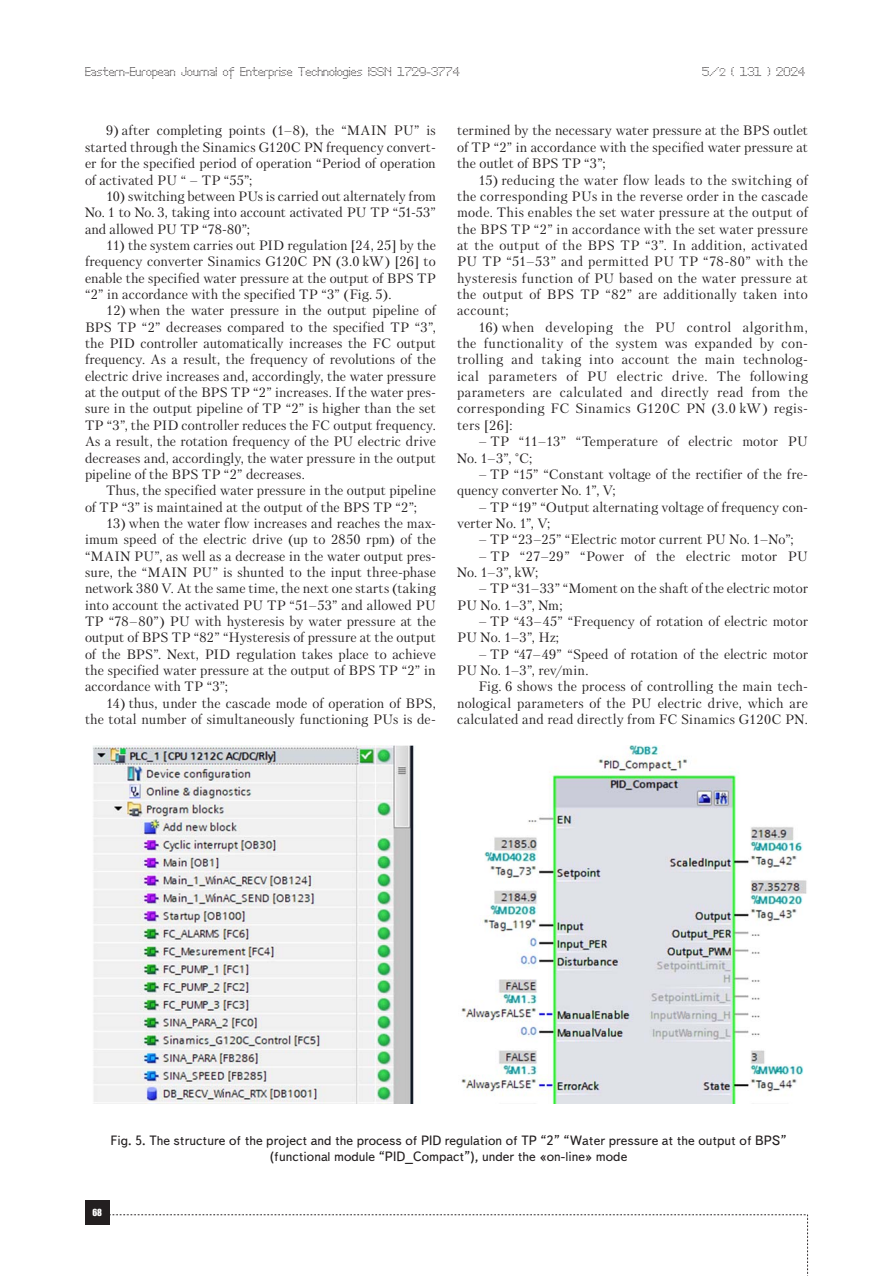
<style>
.page{position:relative;width:893px;height:1276px;background:#fff}
.page>*{position:absolute;margin:0;border:0;box-sizing:border-box;transform-origin:0 0}
.Text__англ{font:13.5px/16.4px "Petersburg C";letter-spacing:.005em;color:#231f20;text-align:justify}
.Рисунок{font:13.5px/16.2px "Text Book C";color:#231f20;text-align:center}
.t1{font:12px "Perfo";letter-spacing:.015em;color:#231f20}
.t2{font:9px "Impact";color:#fff}
.s1{font-size:10.5px}
</style>
<div class="page">
<div style="left:85px;top:1200px;width:24px;height:24px;background:#231f20"></div>
<svg style="left:109px;top:1214px;width:699px;height:62px"></svg>
<img style="left:93px;top:745px;width:714px;height:358px">
<p class="t1" style="left:85px;top:65px;width:376px">Eastern-European Journal of Enterprise Technologies ISSN 1729-3774</p>
<p class="t1" style="left:702px;top:65px;width:104px">5/<span class="s1">2</span> ( 131 ) 2024</p>
<p class="Text__англ" style="left:85px;top:122px;width:352px;text-indent:21px">9) after completing points (1–8), the “MAIN PU” is started through the Sinamics G120C PN frequency convert&shy;er for the specified period of operation “Period of operation of activated PU “ – TP “55”;</p>
<p class="Text__англ" style="left:85px;top:188px;width:352px;text-indent:21px">10) switching between PUs is carried out alternately from No. 1 to No. 3, taking into account activated PU TP “51-53” and allowed PU TP “78-80”;</p>
<p class="Text__англ" style="left:85px;top:237px;width:352px;text-indent:21px">11) the system carries out PID regulation [24, 25] by the frequency converter Sinamics G120C PN (3.0 kW) [26] to enable the specified water pressure at the output of BPS TP “2” in accordance with the specified TP “3” (Fig. 5).</p>
<p class="Text__англ" style="left:85px;top:302px;width:352px;text-indent:21px">12) when the water pressure in the output pipeline of BPS TP “2” decreases compared to the specified TP “3”, the PID controller automatically increases the FC output frequency. As a result, the frequency of revolutions of the electric drive increases and, accordingly, the water pressure at the output of the BPS TP “2” increases. If the water pres&shy;sure in the output pipeline of TP “2” is higher than the set TP “3”, the PID controller reduces the FC output frequency.<br>As a result, the rotation frequency of the PU electric drive decreases and, accordingly, the water pressure in the output pipeline of the BPS TP “2” decreases.</p>
<p class="Text__англ" style="left:85px;top:482px;width:352px;text-indent:21px">Thus, the specified water pressure in the output pipeline of TP “3” is maintained at the output of the BPS TP “2”;</p>
<p class="Text__англ" style="left:85px;top:515px;width:352px;text-indent:21px">13) when the water flow increases and reaches the max&shy;imum speed of the electric drive (up to 2850 rpm) of the “MAIN PU”, as well as a decrease in the water output pres&shy;sure, the “MAIN PU” is shunted to the input three-phase network 380 V. At the same time, the next one starts (taking into account the activated PU TP “51–53” and allowed PU TP “78–80”) PU with hysteresis by water pressure at the output of BPS TP “82” “Hysteresis of pressure at the output of the BPS”. Next, PID regulation takes place to achieve the specified water pressure at the output of BPS TP “2” in accordance with TP “3”;</p>
<p class="Text__англ" style="left:85px;top:695px;width:352px;text-align:right">14) thus, under the cascade mode of operation of BPS, the total number of simultaneously functioning PUs is de-</p>
<p class="Text__англ" style="left:457px;top:122px;width:352px">termined by the necessary water pressure at the BPS outlet of TP “2” in accordance with the specified water pressure at the outlet of BPS TP “3”;</p>
<p class="Text__англ" style="left:457px;top:171px;width:352px;text-indent:21px">15) reducing the water flow leads to the switching of the corresponding PUs in the reverse order in the cascade mode. This enables the set water pressure at the output of the BPS TP “2” in accordance with the set water pressure at the output of the BPS TP “3”. In addition, activated PU TP “51–53” and permitted PU TP “78-80” with the hysteresis function of PU based on the water pressure at the output of BPS TP “82” are additionally taken into account;</p>
<p class="Text__англ" style="left:457px;top:319px;width:352px;text-indent:21px">16) when developing the PU control algorithm, the functionality of the system was expanded by con&shy;trolling and taking into account the main technolog&shy;ical parameters of PU electric drive. The following parameters are calculated and directly read from the corresponding FC Sinamics G120C PN (3.0 kW) regis&shy;ters [26]:</p>
<p class="Text__англ" style="left:457px;top:433px;width:352px;text-indent:21px">– TP “11–13” “Temperature of electric motor PU<br>No. 1–3”, °С;</p>
<p class="Text__англ" style="left:457px;top:466px;width:352px;text-indent:21px">– TP “15” “Constant voltage of the rectifier of the fre&shy;quency converter No. 1”, V;</p>
<p class="Text__англ" style="left:457px;top:498px;width:352px;text-indent:21px">– TP “19” “Output alternating voltage of frequency con&shy;verter No. 1”, V;</p>
<p class="Text__англ" style="left:478px;top:531px;width:317px">– TP “23–25” “Electric motor current PU No. 1–No”;</p>
<p class="Text__англ" style="left:457px;top:547px;width:352px;text-indent:21px">– TP “27–29” “Power of the electric motor PU<br>No. 1–3”, kW;</p>
<p class="Text__англ" style="left:457px;top:580px;width:352px;text-indent:21px">– TP “31–33” “Moment on the shaft of the electric motor<br>PU No. 1–3”, Nm;</p>
<p class="Text__англ" style="left:457px;top:613px;width:352px;text-indent:21px">– TP “43–45” “Frequency of rotation of electric motor<br>PU No. 1–3”, Hz;</p>
<p class="Text__англ" style="left:457px;top:646px;width:352px;text-indent:21px">– TP “47–49” “Speed of rotation of the electric motor<br>PU No. 1–3”, rev/min.</p>
<p class="Text__англ" style="left:457px;top:678px;width:352px;text-indent:21px">Fig. 6 shows the process of controlling the main tech&shy;nological parameters of the PU electric drive, which are calculated and read directly from FC Sinamics G120C PN.</p>
<p class="Рисунок" style="left:111px;top:1132px;width:678px">Fig. 5. The structure of the project and the process of PID regulation of TP “2” “Water pressure at the output of BPS” (functional module “PID_Compact”), under the «on-line» mode</p>
<p class="t2" style="left:92px;top:1205px;width:11px">68</p>
</div>
